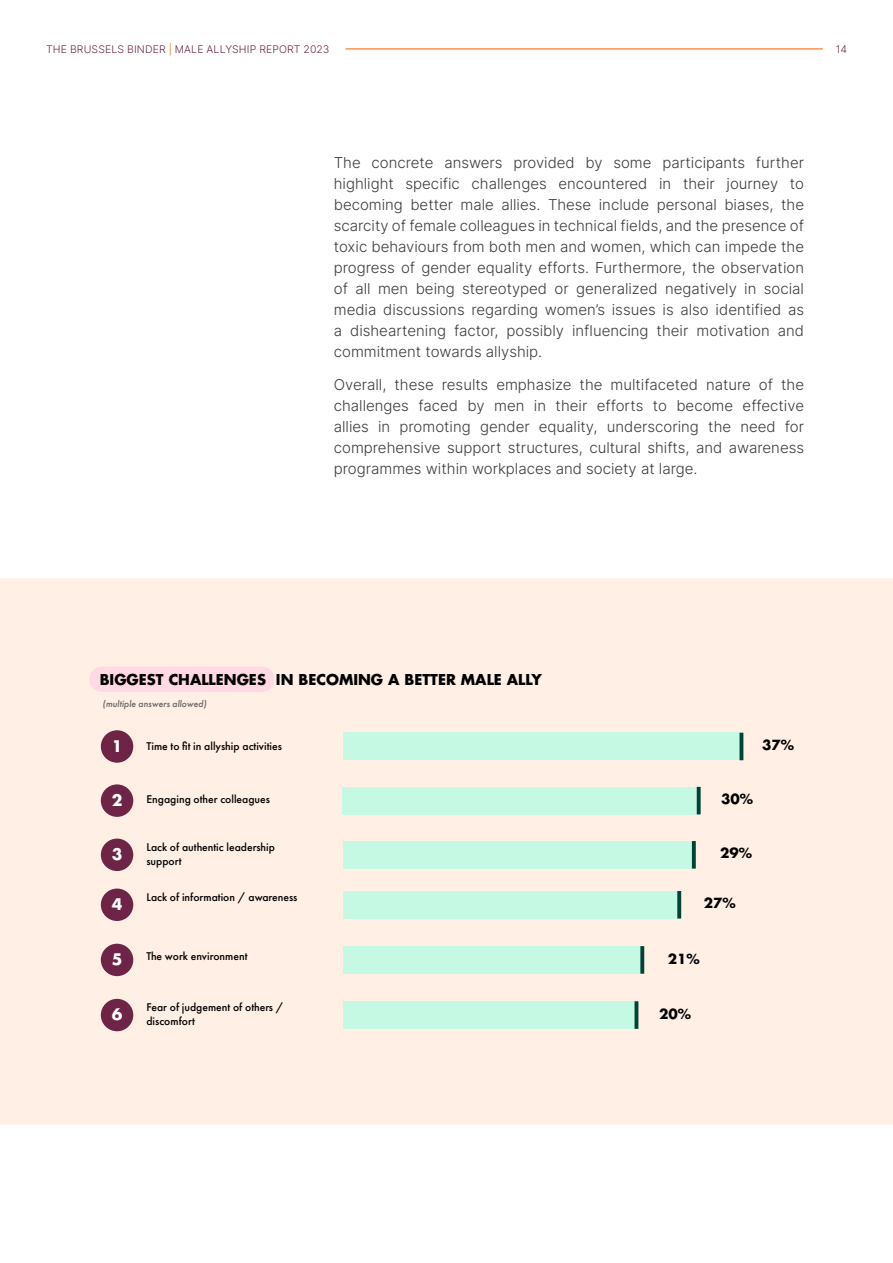
<style>
.page{position:relative;width:893px;height:1263px;background:#fff}
.page>*{position:absolute;margin:0;border:0;box-sizing:border-box;transform-origin:0 0}
.t1{font:700 15.6px "Futura Std";color:#fff}
.t2{font:300 15px/21px "Inter";color:#3c3c3b;text-align:justify}
.t3{font:700 14.55px "Futura Std";color:#000}
.t4{font:700 13.65px "Futura Std";color:#000}
.t5{font:500 11.7px "Futura PT";color:#000}
.t6{font:300 10.5px "Inter";letter-spacing:.01em;color:#6d2647}
.t7{font:italic 500 9.75px "Futura PT";color:#666}
.s1{color:#ff6000}
</style>
<div class="page">
<div style="left:0;top:578px;width:893px;height:547px;background:#ffefe5"></div>
<div style="left:89px;top:666px;width:186px;height:26px;background:#ffd9e4;border-radius:13px"></div>
<div style="left:343px;top:733px;width:398px;height:27px;background:#c5f9e4"></div>
<div style="left:101px;top:730px;width:32px;height:33px;background:#6d2446;border-radius:50%"></div>
<svg style="left:739px;top:733px;width:4px;height:27px"></svg>
<div style="left:343px;top:787px;width:355px;height:27px;background:#c5f9e4"></div>
<div style="left:101px;top:784px;width:32px;height:33px;background:#6d2446;border-radius:50%"></div>
<svg style="left:697px;top:787px;width:4px;height:27px"></svg>
<div style="left:343px;top:841px;width:353px;height:27px;background:#c5f9e4"></div>
<div style="left:101px;top:839px;width:32px;height:32px;background:#6d2446;border-radius:50%"></div>
<svg style="left:692px;top:841px;width:4px;height:28px"></svg>
<div style="left:343px;top:891px;width:336px;height:27px;background:#c5f9e4"></div>
<div style="left:101px;top:888px;width:32px;height:33px;background:#6d2446;border-radius:50%"></div>
<svg style="left:677px;top:891px;width:4px;height:27px"></svg>
<div style="left:343px;top:946px;width:299px;height:28px;background:#c5f9e4"></div>
<div style="left:101px;top:944px;width:32px;height:32px;background:#6d2446;border-radius:50%"></div>
<svg style="left:640px;top:946px;width:4px;height:28px"></svg>
<div style="left:343px;top:1001px;width:293px;height:28px;background:#c5f9e4"></div>
<div style="left:101px;top:999px;width:32px;height:32px;background:#6d2446;border-radius:50%"></div>
<svg style="left:634px;top:1001px;width:4px;height:28px"></svg>
<hr style="left:345px;top:49px;width:478px;height:1px;background:#ff6000">
<p class="t6" style="left:46px;top:43px;width:285px">THE BRUSSELS BINDER <span class="s1">|</span> MALE ALLYSHIP REPORT 2023</p>
<p class="t6" style="left:836px;top:43px;width:13px">14</p>
<p class="t2" style="left:334px;top:152px;width:472px">The concrete answers provided by some participants further highlight specific challenges encountered in their journey to becoming better male allies. These include personal biases, the scarcity of female colleagues in technical fields, and the presence of toxic behaviours from both men and women, which can impede the progress of gender equality efforts. Furthermore, the observation of all men being stereotyped or generalized negatively in social media discussions regarding women’s issues is also identified as a disheartening factor, possibly influencing their motivation and commitment towards allyship.</p>
<p class="t2" style="left:334px;top:374px;width:472px">Overall, these results emphasize the multifaceted nature of the challenges faced by men in their efforts to become effective allies in promoting gender equality, underscoring the need for comprehensive support structures, cultural shifts, and awareness programmes within workplaces and society at large.</p>
<p class="t3" style="left:100px;top:671px;width:444px">BIGGEST CHALLENGES IN BECOMING A BETTER MALE ALLY</p>
<p class="t7" style="left:103px;top:699px;width:106px">(multiple answers allowed)</p>
<p class="t1" style="left:112px;top:737px;width:12px">1</p>
<p class="t5" style="left:146px;top:741px;width:137px">Time to fit in allyship activities</p>
<p class="t4" style="left:762px;top:737px;width:33px">37%</p>
<p class="t1" style="left:112px;top:791px;width:12px">2</p>
<p class="t5" style="left:146px;top:794px;width:125px">Engaging other colleagues</p>
<p class="t4" style="left:721px;top:791px;width:33px">30%</p>
<p class="t1" style="left:112px;top:845px;width:12px">3</p>
<p class="t1" style="left:112px;top:895px;width:12px">4</p>
<p class="t5" style="left:146px;top:842px;width:130px">Lack of authentic leadership</p>
<p class="t5" style="left:146px;top:855px;width:37px">support</p>
<p class="t5" style="left:146px;top:892px;width:153px">Lack of information / awareness</p>
<p class="t4" style="left:720px;top:846px;width:33px">29%</p>
<p class="t4" style="left:704px;top:896px;width:33px">27%</p>
<p class="t1" style="left:112px;top:950px;width:12px">5</p>
<p class="t5" style="left:146px;top:951px;width:103px">The work environment</p>
<p class="t4" style="left:668px;top:951px;width:33px">21%</p>
<p class="t5" style="left:146px;top:1002px;width:139px">Fear of judgement of others /</p>
<p class="t1" style="left:112px;top:1006px;width:12px">6</p>
<p class="t5" style="left:146px;top:1016px;width:50px">discomfort</p>
<p class="t4" style="left:659px;top:1006px;width:33px">20%</p>
</div>
